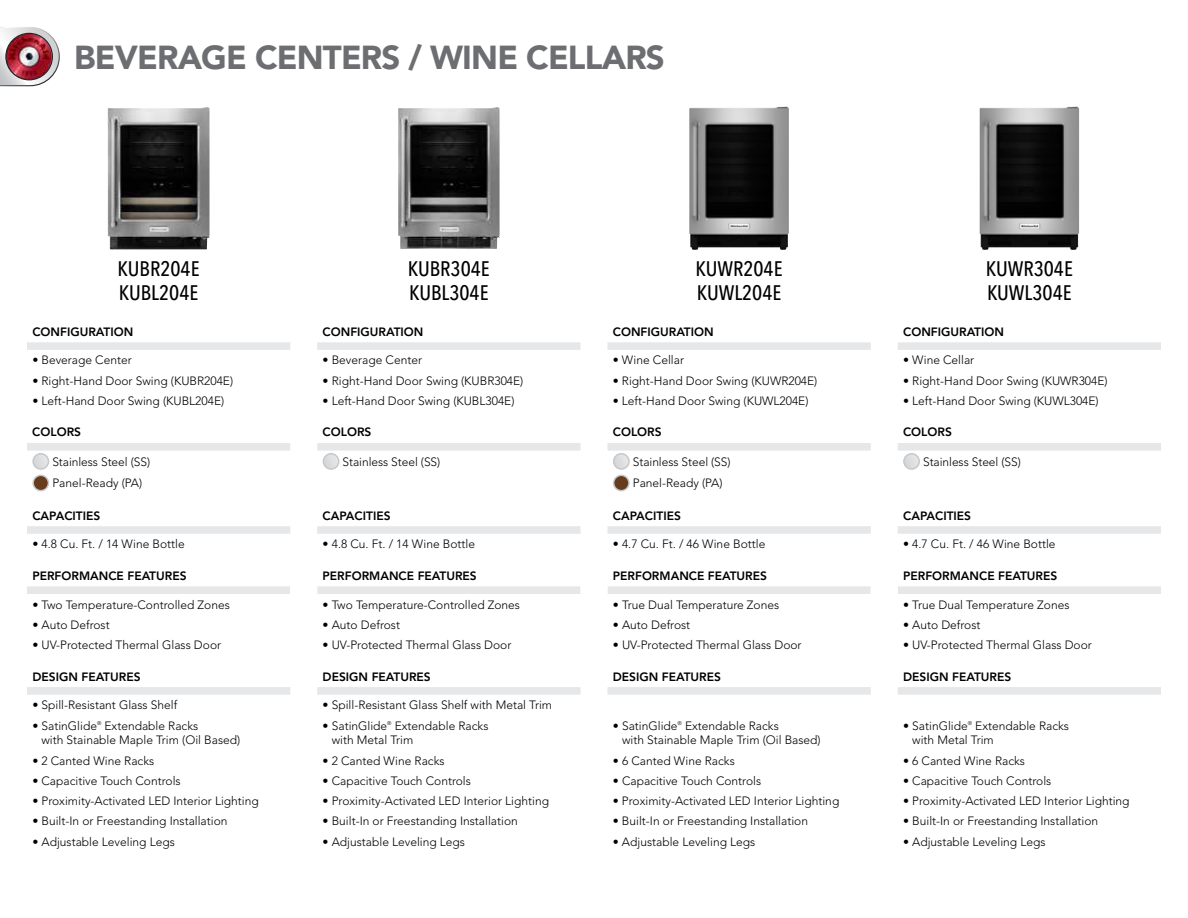
<style>
.page{position:relative;width:1188px;height:918px;background:#fff}
.page>*{position:absolute;margin:0;border:0;box-sizing:border-box;transform-origin:0 0}
.t1{font:900 33px "Avenir LT Std";letter-spacing:-.025em;color:#6d6e71}
.t2{font:500 21px/24px "Avenir Next Condensed";color:#000}
.t3{font:300 12px/14.2px "Avenir LT Std";color:#000}
.t4{font:800 12px "Avenir LT Std";color:#000}
.t5{font:300 5.4px "Avenir LT Std";color:#000}
</style>
<div class="page">
<svg style="left:0;top:27px;width:60px;height:60px"></svg>
<img style="left:6px;top:33px;width:47px;height:47px;border-radius:23px">
<div style="left:5px;top:33px;width:48px;height:47px;border:1px solid #232020;border-radius:50%"></div>
<img style="left:398px;top:107px;width:102px;height:142px">
<img style="left:108px;top:107px;width:102px;height:142px">
<img style="left:689px;top:107px;width:100px;height:143px">
<img style="left:980px;top:107px;width:99px;height:143px">
<svg style="left:27px;top:342px;width:1134px;height:192px"></svg>
<svg style="left:27px;top:586px;width:1134px;height:8px"></svg>
<svg style="left:27px;top:687px;width:1134px;height:8px;background:#e8e9ea"></svg>
<div style="left:33px;top:454px;width:15px;height:15px;background:#dddee0;border-radius:8px"></div>
<div style="left:32px;top:453px;width:17px;height:17px;border:2px solid #c7c8ca;border-radius:50%"></div>
<div style="left:323px;top:454px;width:16px;height:15px;background:#dddee0;border-radius:8px"></div>
<div style="left:323px;top:453px;width:16px;height:17px;border:2px solid #c7c8ca;border-radius:50%"></div>
<div style="left:614px;top:454px;width:15px;height:15px;background:#dddee0;border-radius:8px"></div>
<div style="left:613px;top:453px;width:17px;height:17px;border:2px solid #c7c8ca;border-radius:50%"></div>
<div style="left:904px;top:454px;width:15px;height:15px;background:#dddee0;border-radius:8px"></div>
<div style="left:903px;top:453px;width:17px;height:17px;border:2px solid #c7c8ca;border-radius:50%"></div>
<div style="left:33px;top:475px;width:15px;height:16px;background:#673c1c;border-radius:8px"></div>
<div style="left:32px;top:475px;width:17px;height:16px;border:2px solid #c7c8ca;border-radius:50%"></div>
<div style="left:614px;top:475px;width:15px;height:16px;background:#673c1c;border-radius:8px"></div>
<div style="left:613px;top:475px;width:17px;height:16px;border:2px solid #c7c8ca;border-radius:50%"></div>
<h1 class="t1" style="left:74px;top:38px;width:43px">BEVERA</h1>
<h1 class="t1" style="left:201px;top:38px;width:97px">GE CENTERS</h1>
<h1 class="t1" style="left:409px;top:38px;width:72px">/ WINE</h1>
<h1 class="t1" style="left:526px;top:38px;width:42px">CELLARS</h1>
<h2 class="t2" style="left:118px;top:257px;width:84px">KUBR204E<br>KUBL204E</h2>
<h2 class="t2" style="left:408px;top:257px;width:84px">KUBR304E<br>KUBL304E</h2>
<h2 class="t2" style="left:696px;top:257px;width:89px">KUWR204E<br>KUWL204E</h2>
<h2 class="t2" style="left:986px;top:257px;width:89px">KUWR304E<br>KUWL304E</h2>
<p class="t4" style="left:32px;top:325px;width:102px">CONFIGURATION</p>
<p class="t4" style="left:323px;top:325px;width:102px">CONFIGURATION</p>
<p class="t4" style="left:613px;top:325px;width:102px">CONFIGURATION</p>
<p class="t4" style="left:903px;top:325px;width:102px">CONFIGURATION</p>
<p class="t3" style="left:32px;top:353px;width:101px">• Beverage Center</p>
<p class="t3" style="left:323px;top:353px;width:101px">• Beverage Center</p>
<p class="t3" style="left:613px;top:353px;width:73px">• Wine Cellar</p>
<p class="t3" style="left:903px;top:353px;width:73px">• Wine Cellar</p>
<p class="t3" style="left:32px;top:373px;width:202px">• Right-Hand Door Swing (KUBR204E)</p>
<p class="t3" style="left:323px;top:373px;width:202px">• Right-Hand Door Swing (KUBR304E)</p>
<p class="t3" style="left:613px;top:373px;width:206px">• Right-Hand Door Swing (KUWR204E)</p>
<p class="t3" style="left:903px;top:373px;width:206px">• Right-Hand Door Swing (KUWR304E)</p>
<p class="t3" style="left:32px;top:394px;width:193px">• Left-Hand Door Swing (KUBL204E)</p>
<p class="t3" style="left:323px;top:394px;width:193px">• Left-Hand Door Swing (KUBL304E)</p>
<p class="t3" style="left:613px;top:394px;width:197px">• Left-Hand Door Swing (KUWL204E)</p>
<p class="t3" style="left:903px;top:394px;width:197px">• Left-Hand Door Swing (KUWL304E)</p>
<p class="t4" style="left:32px;top:425px;width:50px">COLORS</p>
<p class="t4" style="left:323px;top:425px;width:50px">COLORS</p>
<p class="t4" style="left:613px;top:425px;width:50px">COLORS</p>
<p class="t4" style="left:903px;top:425px;width:50px">COLORS</p>
<p class="t3" style="left:52px;top:454px;width:99px">Stainless Steel (SS)</p>
<p class="t3" style="left:343px;top:454px;width:99px">Stainless Steel (SS)</p>
<p class="t3" style="left:633px;top:454px;width:99px">Stainless Steel (SS)</p>
<p class="t3" style="left:923px;top:454px;width:99px">Stainless Steel (SS)</p>
<p class="t3" style="left:52px;top:476px;width:91px">Panel-Ready (PA)</p>
<p class="t3" style="left:633px;top:476px;width:91px">Panel-Ready (PA)</p>
<p class="t4" style="left:32px;top:508px;width:69px">CAPACITIES</p>
<p class="t4" style="left:323px;top:508px;width:69px">CAPACITIES</p>
<p class="t4" style="left:613px;top:508px;width:69px">CAPACITIES</p>
<p class="t4" style="left:903px;top:508px;width:69px">CAPACITIES</p>
<p class="t3" style="left:32px;top:537px;width:154px">• 4.8 Cu. Ft. / 14 Wine Bottle</p>
<p class="t3" style="left:323px;top:537px;width:154px">• 4.8 Cu. Ft. / 14 Wine Bottle</p>
<p class="t3" style="left:613px;top:537px;width:154px">• 4.7 Cu. Ft. / 46 Wine Bottle</p>
<p class="t3" style="left:903px;top:537px;width:154px">• 4.7 Cu. Ft. / 46 Wine Bottle</p>
<p class="t4" style="left:32px;top:569px;width:156px">PERFORMANCE FEATURES</p>
<p class="t4" style="left:323px;top:569px;width:156px">PERFORMANCE FEATURES</p>
<p class="t4" style="left:613px;top:569px;width:156px">PERFORMANCE FEATURES</p>
<p class="t4" style="left:903px;top:569px;width:156px">PERFORMANCE FEATURES</p>
<p class="t3" style="left:32px;top:597px;width:199px">• Two Temperature-Controlled Zones</p>
<p class="t3" style="left:323px;top:597px;width:199px">• Two Temperature-Controlled Zones</p>
<p class="t3" style="left:613px;top:597px;width:168px">• True Dual Temperature Zones</p>
<p class="t3" style="left:903px;top:597px;width:168px">• True Dual Temperature Zones</p>
<p class="t3" style="left:32px;top:618px;width:79px">• Auto Defrost</p>
<p class="t3" style="left:323px;top:618px;width:79px">• Auto Defrost</p>
<p class="t3" style="left:613px;top:618px;width:79px">• Auto Defrost</p>
<p class="t3" style="left:903px;top:618px;width:79px">• Auto Defrost</p>
<p class="t3" style="left:32px;top:638px;width:190px">• UV-Protected Thermal Glass Door</p>
<p class="t3" style="left:323px;top:638px;width:190px">• UV-Protected Thermal Glass Door</p>
<p class="t3" style="left:613px;top:638px;width:190px">• UV-Protected Thermal Glass Door</p>
<p class="t3" style="left:903px;top:638px;width:190px">• UV-Protected Thermal Glass Door</p>
<p class="t4" style="left:32px;top:670px;width:110px">DESIGN FEATURES</p>
<p class="t4" style="left:323px;top:670px;width:110px">DESIGN FEATURES</p>
<p class="t4" style="left:613px;top:670px;width:110px">DESIGN FEATURES</p>
<p class="t4" style="left:903px;top:670px;width:110px">DESIGN FEATURES</p>
<p class="t3" style="left:32px;top:698px;width:146px">• Spill-Resistant Glass Shelf</p>
<p class="t3" style="left:323px;top:698px;width:231px">• Spill-Resistant Glass Shelf with Metal Trim</p>
<p class="t3" style="left:32px;top:719px;width:66px">• SatinGlide</p>
<p class="t5" style="left:97px;top:720px;width:6px">®</p>
<p class="t3" style="left:42px;top:719px;width:200px;text-indent:63px">Extendable Racks<br>with Stainable Maple Trim (Oil Based)</p>
<p class="t3" style="left:323px;top:719px;width:66px">• SatinGlide</p>
<p class="t5" style="left:387px;top:720px;width:6px">®</p>
<p class="t3" style="left:332px;top:719px;width:158px;text-indent:63px">Extendable Racks with Metal Trim</p>
<p class="t3" style="left:613px;top:719px;width:66px">• SatinGlide</p>
<p class="t5" style="left:678px;top:720px;width:6px">®</p>
<p class="t3" style="left:622px;top:719px;width:200px;text-indent:63px">Extendable Racks<br>with Stainable Maple Trim (Oil Based)</p>
<p class="t3" style="left:903px;top:719px;width:66px">• SatinGlide</p>
<p class="t5" style="left:968px;top:720px;width:6px">®</p>
<p class="t3" style="left:912px;top:719px;width:158px;text-indent:63px">Extendable Racks with Metal Trim</p>
<p class="t3" style="left:32px;top:753px;width:123px">• 2 Canted Wine Racks</p>
<p class="t3" style="left:323px;top:753px;width:123px">• 2 Canted Wine Racks</p>
<p class="t3" style="left:613px;top:753px;width:123px">• 6 Canted Wine Racks</p>
<p class="t3" style="left:903px;top:753px;width:123px">• 6 Canted Wine Racks</p>
<p class="t3" style="left:32px;top:774px;width:150px">• Capacitive Touch Controls</p>
<p class="t3" style="left:323px;top:774px;width:150px">• Capacitive Touch Controls</p>
<p class="t3" style="left:613px;top:774px;width:150px">• Capacitive Touch Controls</p>
<p class="t3" style="left:903px;top:774px;width:150px">• Capacitive Touch Controls</p>
<p class="t3" style="left:32px;top:794px;width:228px">• Proximity-Activated LED Interior Lighting</p>
<p class="t3" style="left:323px;top:794px;width:228px">• Proximity-Activated LED Interior Lighting</p>
<p class="t3" style="left:613px;top:794px;width:228px">• Proximity-Activated LED Interior Lighting</p>
<p class="t3" style="left:903px;top:794px;width:228px">• Proximity-Activated LED Interior Lighting</p>
<p class="t3" style="left:32px;top:814px;width:197px">• Built-In or Freestanding Installation</p>
<p class="t3" style="left:323px;top:814px;width:197px">• Built-In or Freestanding Installation</p>
<p class="t3" style="left:613px;top:814px;width:197px">• Built-In or Freestanding Installation</p>
<p class="t3" style="left:903px;top:814px;width:197px">• Built-In or Freestanding Installation</p>
<p class="t3" style="left:32px;top:834px;width:144px">• Adjustable Leveling Legs</p>
<p class="t3" style="left:323px;top:834px;width:144px">• Adjustable Leveling Legs</p>
<p class="t3" style="left:613px;top:834px;width:144px">• Adjustable Leveling Legs</p>
<p class="t3" style="left:903px;top:834px;width:144px">• Adjustable Leveling Legs</p>
</div>
